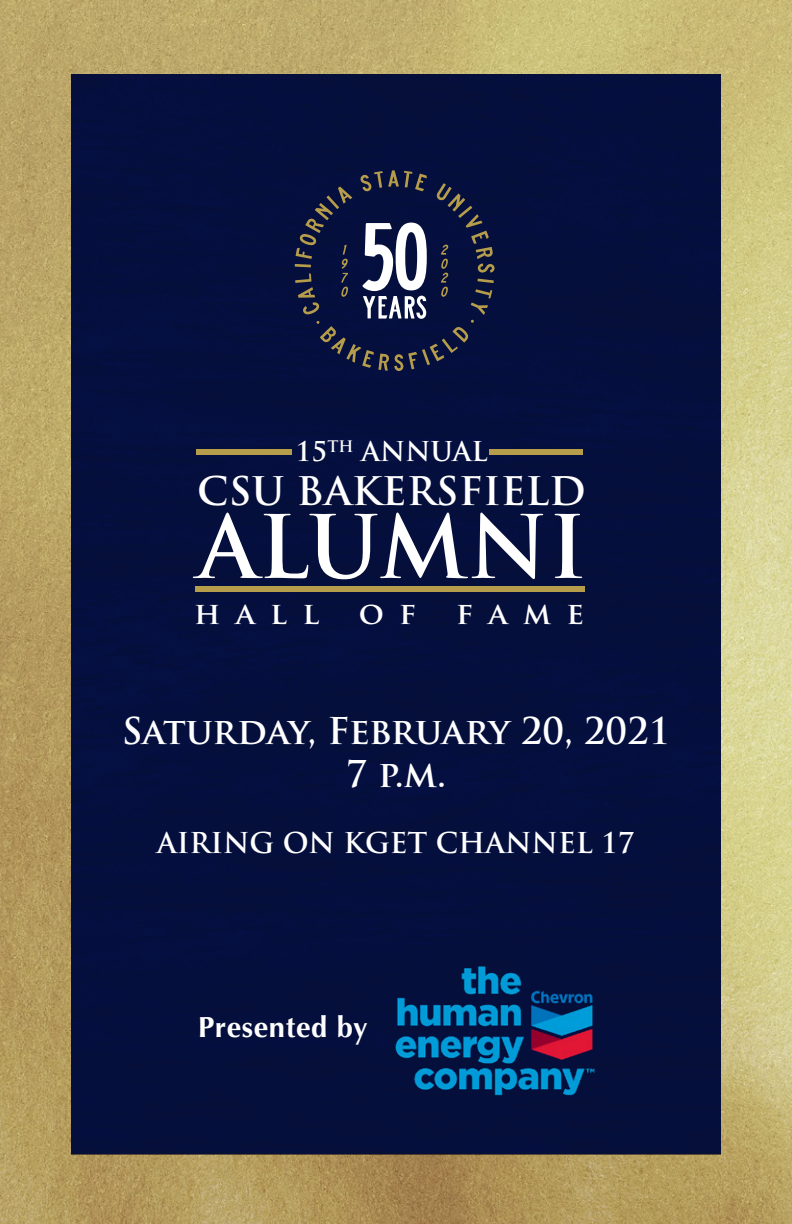
<style>
.page{position:relative;width:792px;height:1224px;background:#fff}
.page>*{position:absolute;margin:0;border:0;box-sizing:border-box;transform-origin:0 0}
.t1{font:700 85.2px "Trajan Pro";color:#fff}
.t2{font:700 38.4px "Trajan Pro";color:#fff}
.t3{font:700 36px/43.2px "Trajan Pro";letter-spacing:-.005em;color:#fff;text-align:center}
.t4{font:700 29.8px "Trajan Pro";letter-spacing:.5em;color:#fff}
.t5{font:700 29.2px "Optima";letter-spacing:.02em;color:#fff}
.t6{font:700 28px "Trajan Pro";color:#fff}
.t7{font:700 26.6px "Trajan Pro";color:#fff}
</style>
<div class="page">
<img style="left:0;top:0;width:792px;height:1224px">
<div style="left:71px;top:74px;width:650px;height:1080px;background:#050f3d"></div>
<svg style="left:295px;top:170px;width:200px;height:201px;background:#232a4c"></svg>
<div style="left:195px;top:586px;width:389px;height:6px;background:#b59d4b"></div>
<div style="left:196px;top:449px;width:96px;height:6px;background:#b59d4b"></div>
<div style="left:489px;top:449px;width:94px;height:6px;background:#b59d4b"></div>
<img style="left:372px;top:943px;width:244px;height:175px">
<p class="t7" style="left:296px;top:435px;width:194px">15<sup>TH</sup> ANNUAL</p>
<p class="t2" style="left:197px;top:467px;width:390px">CSU BAKERSFIELD</p>
<h1 class="t1" style="left:198px;top:494px;width:390px">ALUMNI</h1>
<p class="t4" style="left:194px;top:594px;width:126px">hall</p>
<p class="t4" style="left:359px;top:594px;width:59px">o f</p>
<p class="t4" style="left:456px;top:594px;width:129px">fame</p>
<p class="t3" style="left:122px;top:709px;width:550px">Saturday, February 20, 2021<br>7 p.m.</p>
<p class="t6" style="left:157px;top:826px;width:479px">AIRING ON KGET CHANNEL 17</p>
<p class="t5" style="left:198px;top:1010px;width:171px">Presented by</p>
</div>
